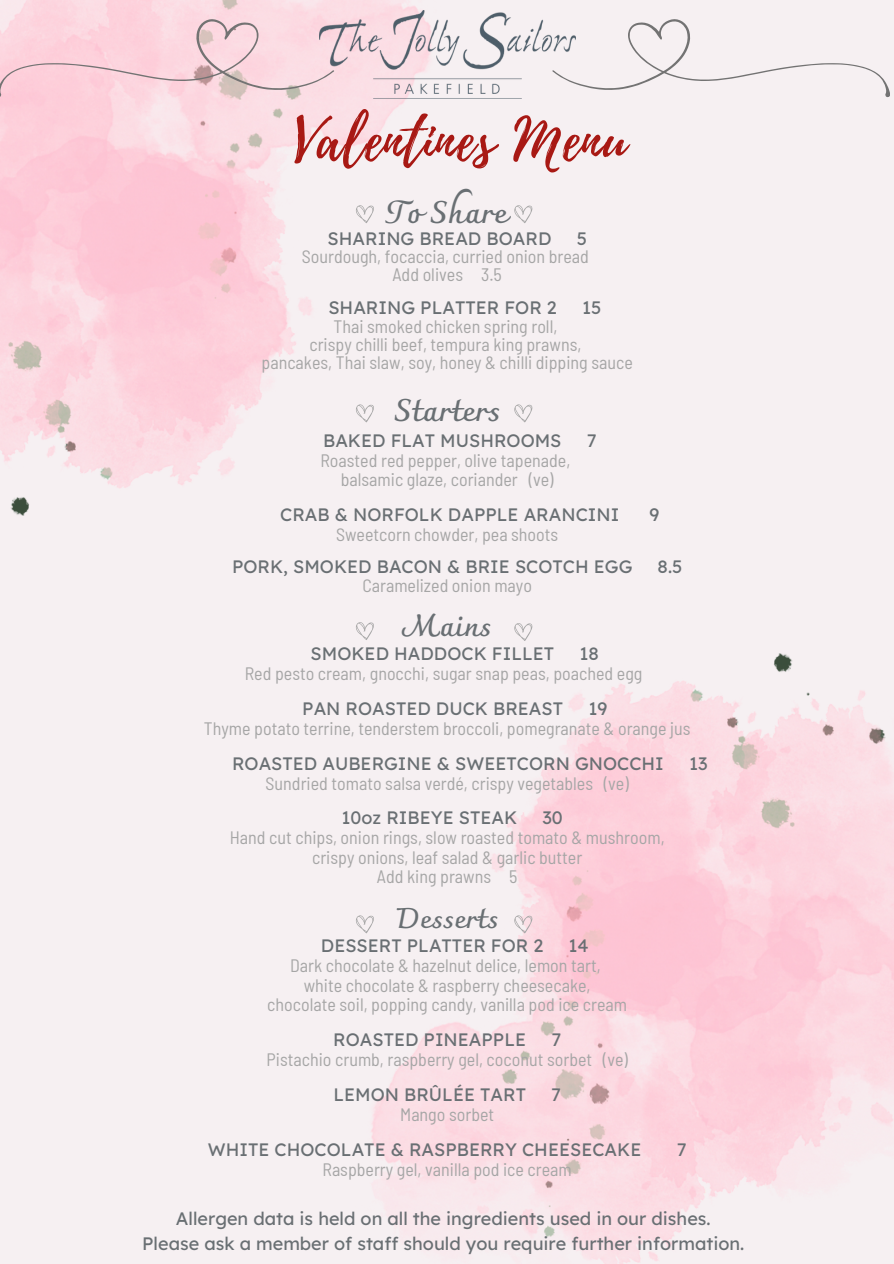
<style>
.page{position:relative;width:894px;height:1264px;background:#fff}
.page>*{position:absolute;margin:0;border:0;box-sizing:border-box;transform-origin:0 0}
.t1{font:57.9px "Playlist Script";letter-spacing:.02em;color:#a81914}
.t2{font:700 31.5px "Charmonman";color:#696f73}
.t3{font:700 30px "Charmonman";color:#696f73}
.t4{font:700 28.5px "Charmonman";color:#696f73}
.t5{font:semi-condensed 18px/19.4px "Barlow";color:#a6a6a6;text-align:center}
.t6{font:18px/24.8px "Lexend Deca";color:#696f73;text-align:center}
</style>
<div class="page">
<div style="left:0;top:0;width:893px;height:1263px;background:#f6f0f2"></div>
<img style="left:0;top:0;width:447px;height:515px">
<img style="left:366px;top:653px;width:527px;height:610px">
<img style="left:319px;top:11px;width:233px;height:87px">
<svg style="left:0;top:19px;width:334px;height:78px"></svg>
<svg style="left:552px;top:19px;width:337px;height:78px"></svg>
<svg style="left:514px;top:205px;width:18px;height:18px"></svg>
<svg style="left:356px;top:205px;width:18px;height:18px"></svg>
<svg style="left:356px;top:404px;width:18px;height:18px"></svg>
<svg style="left:514px;top:404px;width:18px;height:18px"></svg>
<svg style="left:356px;top:622px;width:18px;height:18px"></svg>
<svg style="left:356px;top:915px;width:18px;height:18px"></svg>
<svg style="left:514px;top:915px;width:18px;height:18px"></svg>
<svg style="left:514px;top:623px;width:18px;height:18px"></svg>
<h1 class="t1" style="left:294px;top:99px;width:333px">Valentines Menu</h1>
<h2 class="t2" style="left:387px;top:194px;width:121px">To Share</h2>
<p class="t6" style="left:327px;top:226px;width:225px">SHARING BREAD BOARD</p>
<p class="t6" style="left:576px;top:226px;width:12px">5</p>
<p class="t5" style="left:302px;top:247px;width:288px;line-height:18px">Sourdough, focaccia, curried onion bread<br>Add olives 3.5</p>
<p class="t6" style="left:328px;top:295px;width:230px">SHARING PLATTER FOR 2</p>
<p class="t6" style="left:582px;top:295px;width:21px">15</p>
<p class="t5" style="left:261px;top:316px;width:372px;line-height:18px">Thai smoked chicken spring roll,<br>crispy chilli beef, tempura king prawns,<br>pancakes, Thai slaw, soy, honey &amp; chilli dipping sauce</p>
<h2 class="t2" style="left:394px;top:391px;width:107px">Starters</h2>
<p class="t6" style="left:323px;top:427px;width:240px">BAKED FLAT MUSHROOMS</p>
<p class="t6" style="left:586px;top:427px;width:11px">7</p>
<p class="t5" style="left:320px;top:450px;width:251px">Roasted red pepper, olive tapenade, balsamic glaze, coriander (ve)</p>
<p class="t6" style="left:280px;top:502px;width:340px">CRAB &amp; NORFOLK DAPPLE ARANCINI</p>
<p class="t6" style="left:649px;top:502px;width:11px">9</p>
<p class="t5" style="left:336px;top:524px;width:223px">Sweetcorn chowder, pea shoots</p>
<p class="t6" style="left:232px;top:554px;width:401px">PORK, SMOKED BACON &amp; BRIE SCOTCH EGG</p>
<p class="t6" style="left:657px;top:554px;width:26px">8.5</p>
<p class="t5" style="left:362px;top:575px;width:171px">Caramelized onion mayo</p>
<h3 class="t3" style="left:403px;top:608px;width:89px">Mains</h3>
<p class="t6" style="left:310px;top:641px;width:245px">SMOKED HADDOCK FILLET</p>
<p class="t6" style="left:579px;top:641px;width:21px">18</p>
<p class="t5" style="left:245px;top:663px;width:399px">Red pesto cream, gnocchi, sugar snap peas, poached egg</p>
<p class="t6" style="left:302px;top:695px;width:262px">PAN ROASTED DUCK BREAST</p>
<p class="t6" style="left:588px;top:695px;width:20px">19</p>
<p class="t5" style="left:204px;top:718px;width:488px">Thyme potato terrine, tenderstem broccoli, pomegranate &amp; orange jus</p>
<p class="t6" style="left:232px;top:750px;width:433px">ROASTED AUBERGINE &amp; SWEETCORN GNOCCHI</p>
<p class="t6" style="left:689px;top:750px;width:20px">13</p>
<p class="t5" style="left:265px;top:772px;width:364px">Sundried tomato salsa verdé, crispy vegetables (ve)</p>
<p class="t6" style="left:341px;top:805px;width:177px">10oz RIBEYE STEAK</p>
<p class="t6" style="left:542px;top:805px;width:22px">30</p>
<p class="t5" style="left:230px;top:827px;width:436px">Hand cut chips, onion rings, slow roasted tomato &amp; mushroom, crispy onions, leaf salad &amp; garlic butter<br>Add king prawns 5</p>
<h3 class="t4" style="left:396px;top:901px;width:103px">Desserts</h3>
<p class="t6" style="left:321px;top:933px;width:224px">DESSERT PLATTER FOR 2</p>
<p class="t6" style="left:568px;top:933px;width:22px">14</p>
<p class="t5" style="left:267px;top:955px;width:361px">Dark chocolate &amp; hazelnut delice, lemon tart,<br>white chocolate &amp; raspberry cheesecake, chocolate soil, popping candy, vanilla pod ice cream</p>
<p class="t6" style="left:333px;top:1027px;width:194px">ROASTED PINEAPPLE</p>
<p class="t6" style="left:551px;top:1027px;width:11px">7</p>
<p class="t5" style="left:266px;top:1049px;width:362px">Pistachio crumb, raspberry gel, coconut sorbet (ve)</p>
<p class="t6" style="left:333px;top:1081px;width:194px">LEMON BRÛLÉE TART</p>
<p class="t6" style="left:551px;top:1081px;width:11px">7</p>
<p class="t5" style="left:400px;top:1103px;width:95px">Mango sorbet</p>
<p class="t6" style="left:208px;top:1136px;width:435px">WHITE CHOCOLATE &amp; RASPBERRY CHEESECAKE</p>
<p class="t6" style="left:676px;top:1136px;width:11px">7</p>
<p class="t5" style="left:322px;top:1158px;width:251px">Raspberry gel, vanilla pod ice cream</p>
<p class="t6" style="left:142px;top:1206px;width:603px">Allergen data is held on all the ingredients used in our dishes.<br>Please ask a member of staff should you require further information.</p>
</div>
